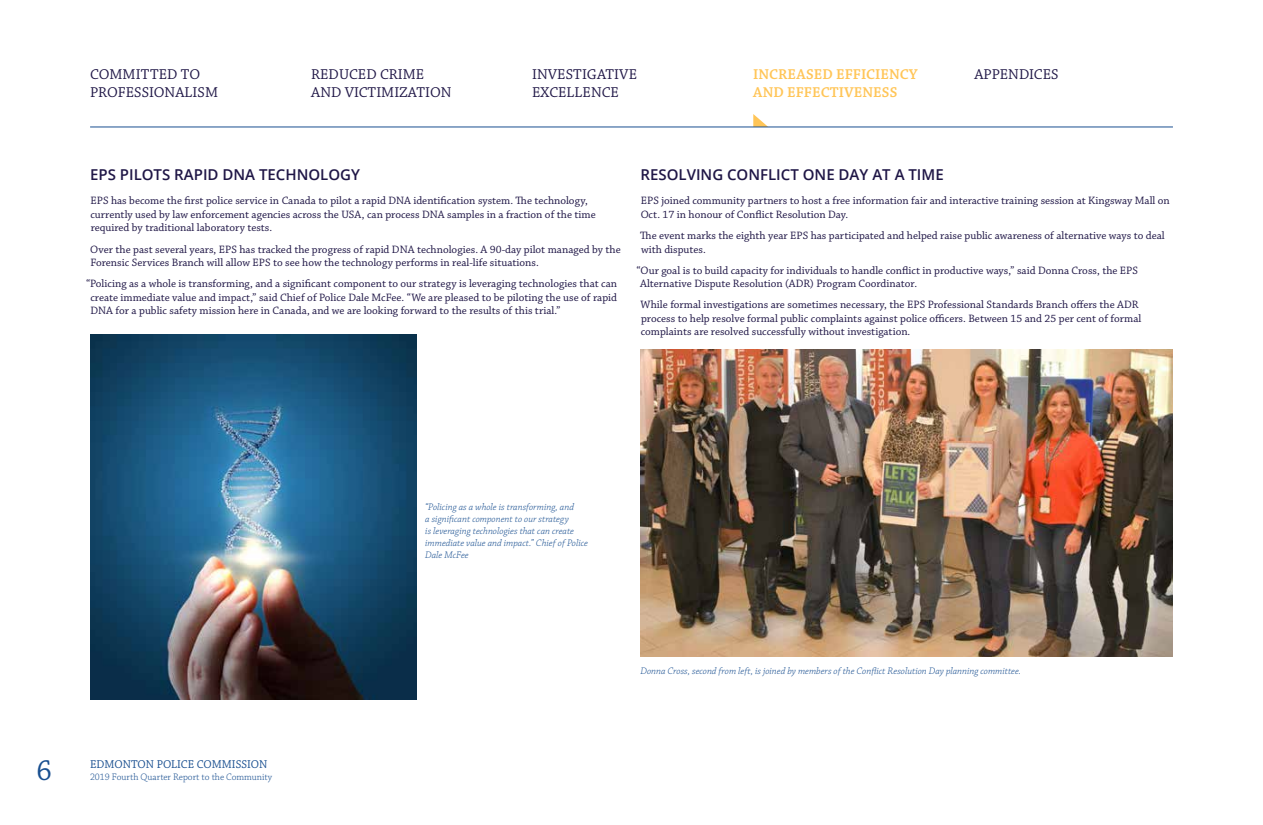
<style>
.page{position:relative;width:1263px;height:825px;background:#fff}
.page>*{position:absolute;margin:0;border:0;box-sizing:border-box;transform-origin:0 0}
.t1{font:30.75px "Chaparral Pro";color:#194f90;scale:.96 1}
.t2{font:15px/18px "Chaparral Pro";color:#1f1646}
.t3{font:600 15px "Open Sans";color:#1f1646}
.t4{font:600 15px "Chaparral Pro";letter-spacing:.005em;color:#ffc557}
.t5{font:12px "Chaparral Pro";color:#194f90;scale:.96 1}
.t6{font:11.25px/13.5px "Chaparral Pro";color:#1f1646}
.t7{font:italic 300 10px/12px "Chaparral Pro";color:#194f90}
.t8{font:300 10px "Chaparral Pro";color:#194f90}
</style>
<div class="page">
<svg style="left:753px;top:114px;width:15px;height:13px"></svg>
<hr style="left:90px;top:127px;width:1082px;height:1px;background:#194f90">
<img style="left:90px;top:335px;width:327px;height:364px">
<img style="left:640px;top:349px;width:532px;height:308px">
<h2 class="t2" style="left:90px;top:65px;width:129px">COMMITTED TO<br>PROFESSIONALISM</h2>
<h2 class="t2" style="left:311px;top:65px;width:142px">REDUCED CRIME<br>AND VICTIMIZATION</h2>
<h2 class="t2" style="left:532px;top:65px;width:106px">INVESTIGATIVE<br>EXCELLENCE</h2>
<h2 class="t4" style="left:753px;top:65px;width:166px">INCREASED EFFICIENCY</h2>
<h2 class="t2" style="left:974px;top:66px;width:86px">APPENDICES</h2>
<h2 class="t4" style="left:753px;top:83px;width:145px">AND EFFECTIVENESS</h2>
<h2 class="t3" style="left:90px;top:164px;width:271px">EPS PILOTS RAPID DNA TECHNOLOGY</h2>
<p class="t6" style="left:90px;top:195px;width:507px">EPS has become the first police service in Canada to pilot a rapid DNA identification system. The technology, currently used by law enforcement agencies across the USA, can process DNA samples in a fraction of the time required by traditional laboratory tests.</p>
<p class="t6" style="left:90px;top:243px;width:532px">Over the past several years, EPS has tracked the progress of rapid DNA technologies. A 90-day pilot managed by the<br>Forensic Services Branch will allow EPS to see how the technology performs in real-life situations.</p>
<p class="t6" style="left:90px;top:277px;width:528px;text-align:justify;text-indent:-4px">“Policing as a whole is transforming, and a significant component to our strategy is leveraging technologies that can create immediate value and impact,” said Chief of Police Dale McFee. “We are pleased to be piloting the use of rapid DNA for a public safety mission here in Canada, and we are looking forward to the results of this trial.”</p>
<h2 class="t3" style="left:640px;top:164px;width:305px">RESOLVING CONFLICT ONE DAY AT A TIME</h2>
<p class="t6" style="left:640px;top:195px;width:531px">EPS joined community partners to host a free information fair and interactive training session at Kingsway Mall on<br>Oct. 17 in honour of Conflict Resolution Day.</p>
<p class="t6" style="left:640px;top:229px;width:526px">The event marks the eighth year EPS has participated and helped raise public awareness of alternative ways to deal with disputes.</p>
<p class="t6" style="left:640px;top:264px;width:499px;text-indent:-3px">“Our goal is to build capacity for individuals to handle conflict in productive ways,” said Donna Cross, the EPS<br>Alternative Dispute Resolution (ADR) Program Coordinator.</p>
<p class="t6" style="left:640px;top:299px;width:502px">While formal investigations are sometimes necessary, the EPS Professional Standards Branch offers the ADR process to help resolve formal public complaints against police officers. Between 15 and 25 per cent of formal complaints are resolved successfully without investigation.</p>
<h1 class="t1" style="left:36px;top:753px;width:18px">6</h1>
<p class="t5" style="left:90px;top:758px;width:186px">EDMONTON POLICE COMMISSION</p>
<p class="t8" style="left:90px;top:771px;width:184px">2019 Fourth Quarter Report to the Community</p>
<p class="t7" style="left:425px;top:502px;width:164px">“Policing as a whole is transforming, and<br>a significant component to our strategy<br>is leveraging technologies that can create immediate value and impact.” Chief of Police Dale McFee</p>
<p class="t7" style="left:640px;top:665px;width:382px">Donna Cross, second from left, is joined by members of the Conflict Resolution Day planning committee.</p>
</div>
